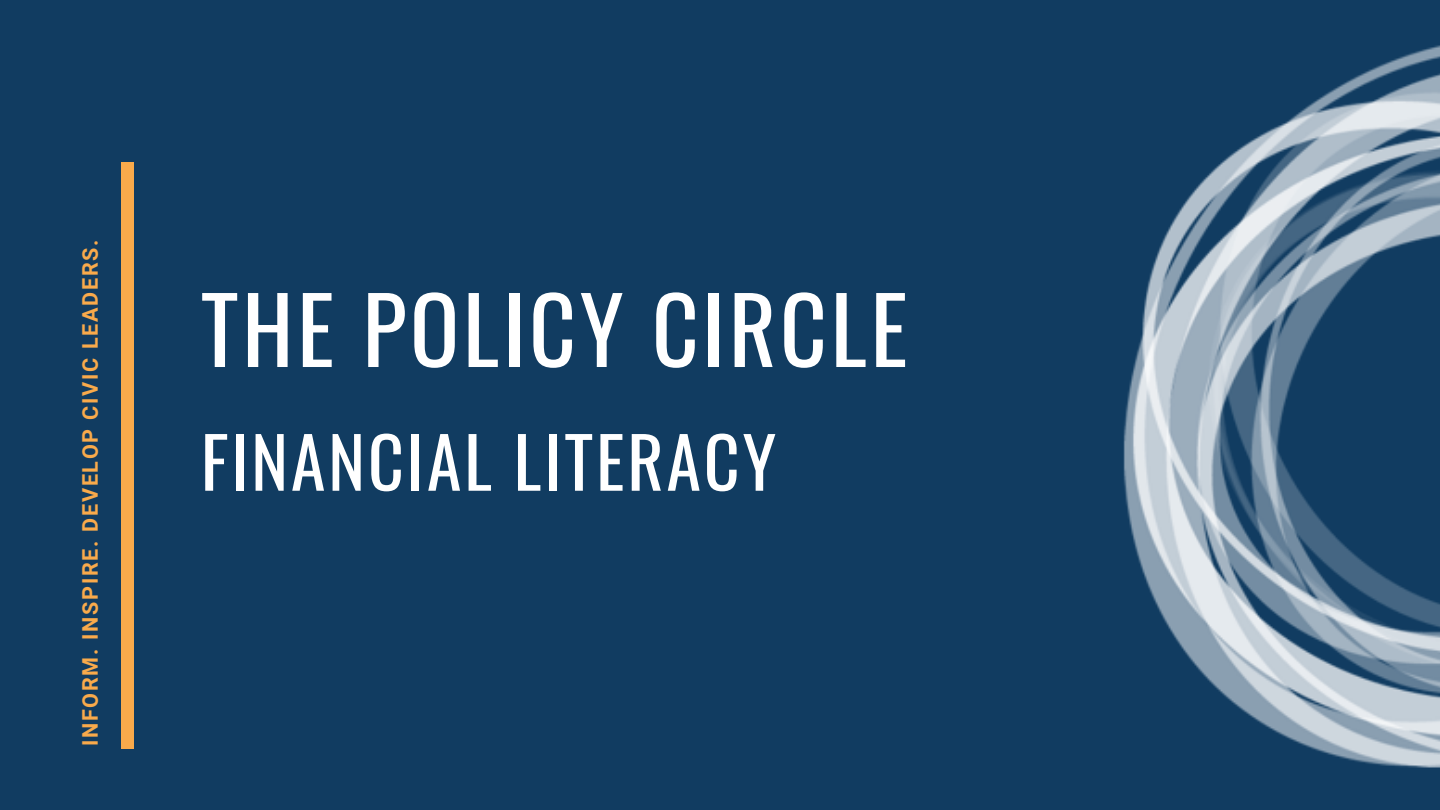
<style>
.page{position:relative;width:1440px;height:810px;background:#113c61}
.page>*{position:absolute;margin:0;border:0;box-sizing:border-box;transform-origin:0 0}
.t1{font:91.3px "Oswald";letter-spacing:.04em;color:#fff}
.t2{font:70px "Oswald";letter-spacing:.04em;color:#fff}
.t3{font:700 21.6px "Roboto";letter-spacing:.08em;color:#f9aa4b}
</style>
<div class="page">
<div style="left:122px;top:162px;width:12px;height:586px;background:#f9aa4b"></div>
<img style="left:1123px;top:45px;width:317px;height:723px">
<p class="t3" style="left:78px;top:746px;width:508px;rotate:-90deg">INFORM. INSPIRE. DEVELOP CIVIC LEADERS.</p>
<p class="t1" style="left:201px;top:258px;width:708px">THE POLICY CIRCLE</p>
<p class="t2" style="left:201px;top:407px;width:577px">FINANCIAL LITERACY</p>
</div>
